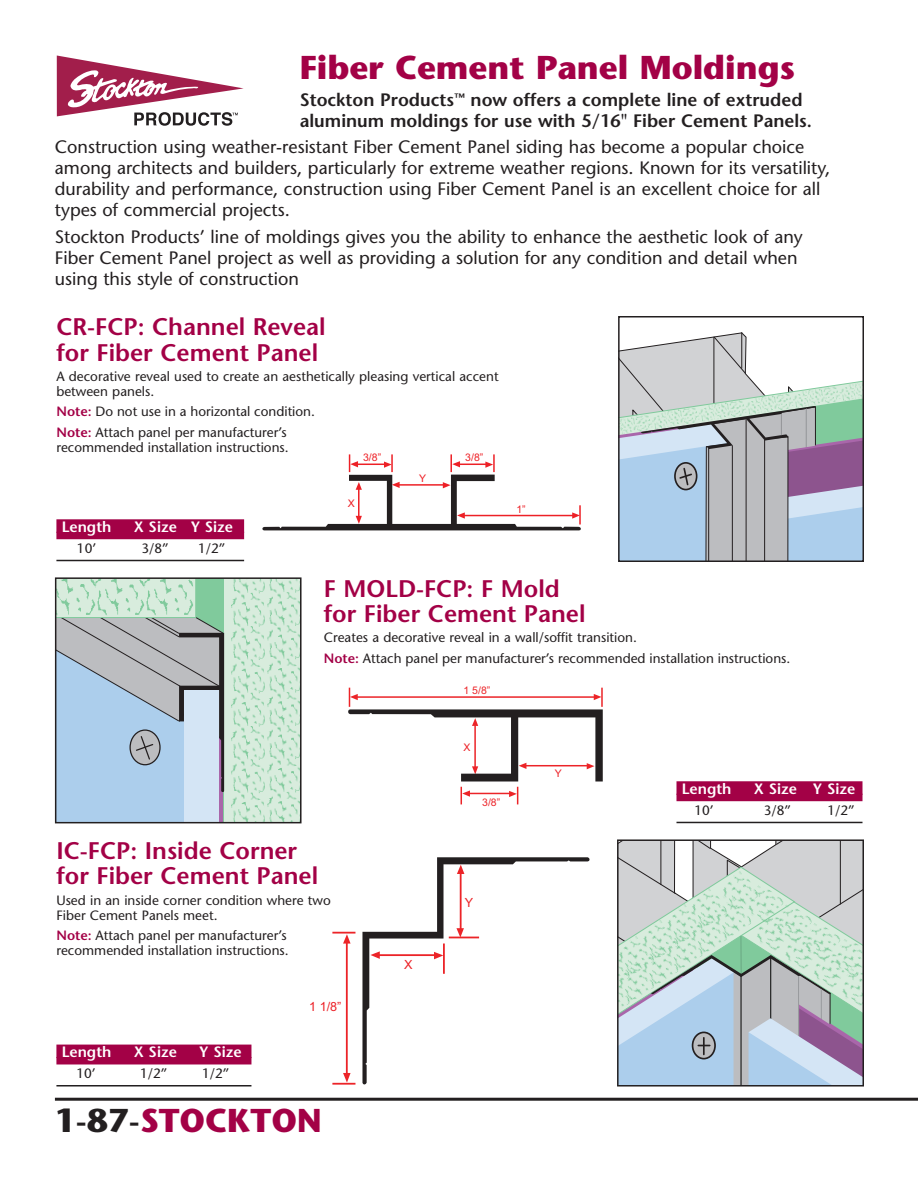
<style>
.page{position:relative;width:918px;height:1188px;background:#fff}
.page>*{position:absolute;margin:0;border:0;box-sizing:border-box;transform-origin:0 0}
.t1{font:700 33px "Stone Sans";color:#a30146}
.t2{font:600 24px/25.5px "Stone Sans";color:#a30146}
.t3{font:18px/21px "Stone Sans";color:#231f20}
.t4{font:600 18px/21px "Stone Sans";color:#231f20}
.t5{font:600 15px "Stone Sans";color:#fff}
.t6{font:13.5px/15px "Stone Sans";color:#231f20}
.t7{font:12.6px "Arial";color:#ec2026}
.t8{font:12.6px "Arial";color:#ec2428}
.t9{font:10.5px "Arial";color:#ee1d23}
.t10{font:10.5px "Arial";color:#ec2026}
.t11{font:10.5px "Arial";color:#ec2428}
.t12{font:10.5px "Arial";color:#ed2026}
.s1{font-weight:600;color:#a30146}
.s2{color:#231f20}
</style>
<div class="page">
<hr style="left:55px;top:1098px;width:863px;height:3px;background:#231f20">
<svg style="left:348px;top:688px;width:255px;height:116px"></svg>
<svg style="left:262px;top:454px;width:319px;height:77px"></svg>
<hr style="left:396px;top:484px;width:48px;height:2px;background:#ed2026">
<svg style="left:621px;top:332px;width:240px;height:227px;background:#bcc6cf"></svg>
<div style="left:618px;top:316px;width:246px;height:246px;border:2px solid #231f20"></div>
<div style="left:56px;top:519px;width:188px;height:14px;background:#a30146"></div>
<div style="left:56px;top:532px;width:188px;height:7px;background:#a30146"></div>
<hr style="left:56px;top:560px;width:188px;height:1px;background:#231f20">
<svg style="left:58px;top:580px;width:241px;height:240px;background:#b7ced2"></svg>
<img style="left:229px;top:580px;width:70px;height:14px">
<img style="left:96px;top:580px;width:97px;height:35px">
<img style="left:58px;top:580px;width:38px;height:35px">
<div style="left:55px;top:577px;width:247px;height:246px;border:2px solid #231f20"></div>
<div style="left:676px;top:781px;width:186px;height:14px;background:#a30146"></div>
<div style="left:676px;top:794px;width:186px;height:7px;background:#a30146"></div>
<hr style="left:676px;top:822px;width:186px;height:1px;background:#231f20">
<hr style="left:332px;top:932px;width:23px;height:2px;background:#ec2428">
<hr style="left:332px;top:1083px;width:23px;height:2px;background:#ec2428">
<hr style="left:346px;top:941px;width:2px;height:135px;background:#ec2428">
<svg style="left:343px;top:934px;width:8px;height:10px"></svg>
<svg style="left:343px;top:1073px;width:8px;height:10px"></svg>
<svg style="left:362px;top:857px;width:228px;height:227px"></svg>
<svg style="left:620px;top:842px;width:241px;height:242px;background:#b9c5d1"></svg>
<img style="left:620px;top:1003px;width:11px;height:8px">
<img style="left:620px;top:934px;width:16px;height:26px">
<img style="left:620px;top:960px;width:35px;height:43px">
<img style="left:636px;top:918px;width:25px;height:26px">
<img style="left:636px;top:944px;width:44px;height:43px">
<img style="left:661px;top:902px;width:24px;height:26px">
<img style="left:661px;top:928px;width:43px;height:43px">
<img style="left:685px;top:886px;width:31px;height:26px">
<img style="left:685px;top:912px;width:43px;height:44px">
<img style="left:759px;top:882px;width:26px;height:28px">
<img style="left:716px;top:869px;width:43px;height:41px">
<img style="left:749px;top:910px;width:29px;height:44px">
<img style="left:769px;top:902px;width:44px;height:44px">
<img style="left:778px;top:929px;width:28px;height:43px">
<img style="left:798px;top:920px;width:44px;height:44px">
<img style="left:806px;top:947px;width:29px;height:44px">
<img style="left:828px;top:936px;width:33px;height:44px">
<img style="left:835px;top:966px;width:26px;height:43px">
<img style="left:857px;top:971px;width:4px;height:15px">
<img style="left:709px;top:896px;width:44px;height:44px">
<hr style="left:660px;top:840px;width:1px;height:45px;background:#231f20">
<div style="left:617px;top:839px;width:247px;height:248px;border:2px solid #231f20"></div>
<div style="left:56px;top:1045px;width:195px;height:13px;background:#a30146"></div>
<div style="left:56px;top:1057px;width:195px;height:7px;background:#a30146"></div>
<hr style="left:56px;top:1085px;width:195px;height:2px;background:#231f20">
<svg style="left:57px;top:56px;width:187px;height:70px"></svg>
<h1 class="t1" style="left:300px;top:55px;width:497px">Fiber Cement Panel Moldings</h1>
<h3 class="t4" style="left:300px;top:91px;width:514px">Stockton Products<sup>™</sup> now offers a complete line of extruded aluminum moldings for use with 5/16" Fiber Cement Panels.</h3>
<p class="t3" style="left:55px;top:139px;width:777px">Construction using weather-resistant Fiber Cement Panel siding has become a popular choice among architects and builders, particularly for extreme weather regions. Known for its versatility, durability and performance, construction using Fiber Cement Panel is an excellent choice for all types of commercial projects.</p>
<h3 class="t3" style="left:55px;top:228px;width:749px">Stockton Products’ line of moldings gives you the ability to enhance the aesthetic look of any<br>Fiber Cement Panel project as well as providing a solution for any condition and detail when using this style of construction</h3>
<h2 class="t2" style="left:56px;top:317px;width:271px">CR-FCP: Channel Reveal for Fiber Cement Panel</h2>
<p class="t6" style="left:56px;top:370px;width:444px">A decorative reveal used to create an aesthetically pleasing vertical accent between panels.</p>
<p class="t6" style="left:56px;top:403px;width:260px;line-height:20.4px"><span class="s1">Note:</span> Do not use in a horizontal condition.<br><span class="s1">Note:</span> Attach panel per manufacturer’s</p>
<p class="t6" style="left:56px;top:441px;width:234px">recommended installation instructions.</p>
<p class="t9" style="left:363px;top:451px;width:20px">3/8”</p>
<p class="t9" style="left:465px;top:451px;width:20px">3/8”</p>
<p class="t9" style="left:419px;top:472px;width:9px">Y</p>
<p class="t5" style="left:62px;top:521px;width:51px">Length</p>
<p class="t5" style="left:134px;top:521px;width:101px">X Size Y Size</p>
<p class="t6" style="left:77px;top:542px;width:21px">10’</p>
<p class="t6" style="left:142px;top:542px;width:29px">3/8”</p>
<p class="t6" style="left:198px;top:542px;width:29px">1/2”</p>
<p class="t9" style="left:348px;top:496px;width:9px">X</p>
<p class="t12" style="left:516px;top:502px;width:11px">1”</p>
<h2 class="t2" style="left:324px;top:578px;width:263px">F MOLD-FCP: F Mold for Fiber Cement Panel</h2>
<p class="t6" style="left:324px;top:629px;width:468px;line-height:20.4px">Creates a decorative reveal in a wall/soffit transition.<br><span class="s1">Note:</span> Attach panel per manufacturer’s recommended installation instructions.</p>
<p class="t11" style="left:464px;top:685px;width:28px">1 5/8”</p>
<h2 class="t2" style="left:56px;top:840px;width:263px">IC-FCP: Inside Corner for Fiber Cement Panel</h2>
<p class="t6" style="left:56px;top:894px;width:276px">Used in an inside corner condition where two<br>Fiber Cement Panels meet.</p>
<p class="t6" style="left:56px;top:929px;width:234px"><span class="s1">Note:</span> Attach panel per manufacturer’s recommended installation instructions.</p>
<p class="t7" style="left:309px;top:999px;width:34px">1 1/8”</p>
<p class="t5" style="left:62px;top:1046px;width:51px">Length</p>
<p class="t5" style="left:134px;top:1046px;width:45px">X Size</p>
<p class="t5" style="left:199px;top:1046px;width:44px">Y Size</p>
<p class="t6" style="left:76px;top:1067px;width:21px">10’</p>
<p class="t6" style="left:140px;top:1067px;width:29px">1/2”</p>
<p class="t6" style="left:202px;top:1067px;width:29px">1/2”</p>
<h1 class="t1" style="left:55px;top:1108px;width:268px"><span class="s2">1-87-</span>STOCKTON</h1>
<p class="t8" style="left:404px;top:958px;width:10px">X</p>
<p class="t10" style="left:463px;top:742px;width:9px">X</p>
<p class="t10" style="left:482px;top:797px;width:20px">3/8”</p>
<p class="t8" style="left:465px;top:895px;width:10px">Y</p>
<p class="t10" style="left:555px;top:767px;width:9px">Y</p>
<p class="t5" style="left:682px;top:783px;width:51px">Length</p>
<p class="t5" style="left:754px;top:783px;width:103px">X Size Y Size</p>
<p class="t6" style="left:694px;top:804px;width:21px">10’</p>
<p class="t6" style="left:764px;top:804px;width:29px">3/8”</p>
<p class="t6" style="left:827px;top:804px;width:29px">1/2”</p>
</div>
